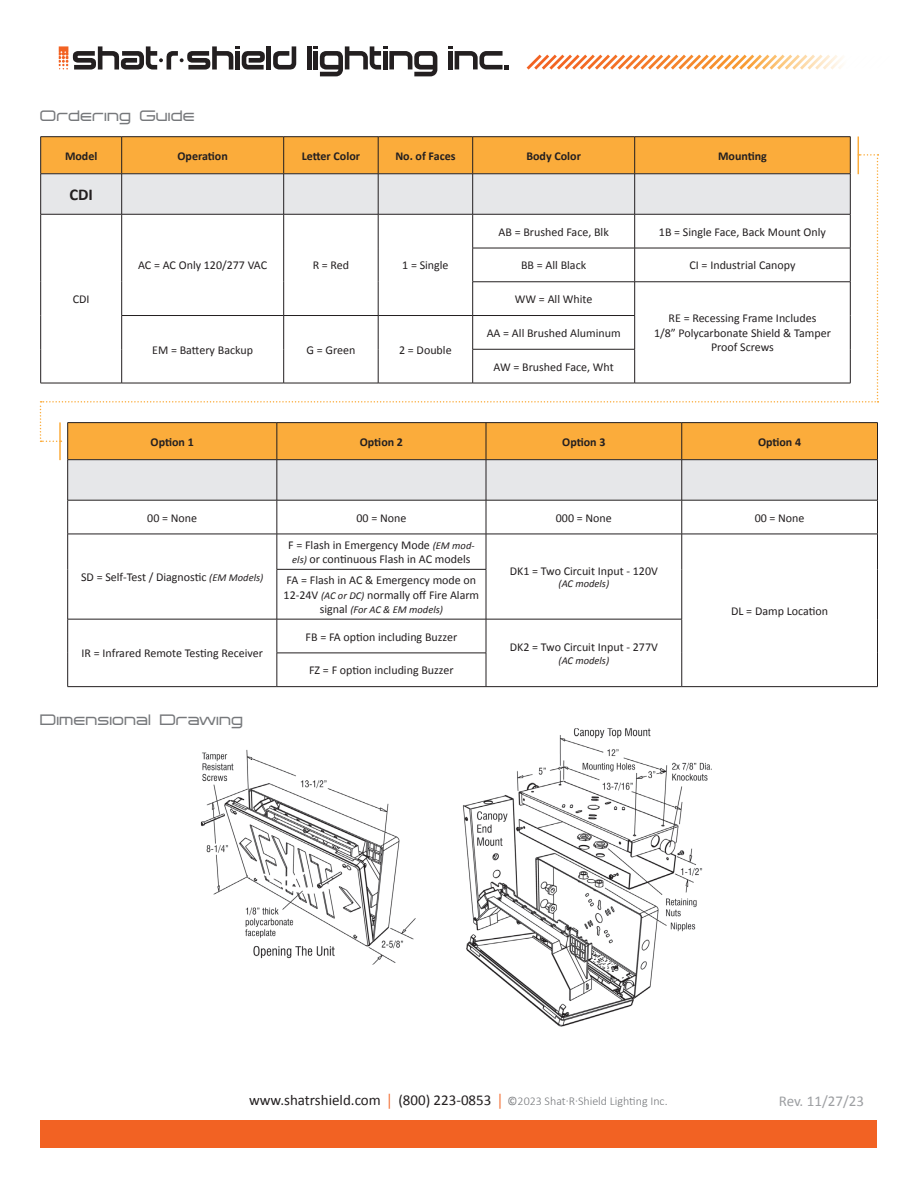
<style>
.page{position:relative;width:918px;height:1188px;background:#fff}
.page>*{position:absolute;margin:0;border:0;box-sizing:border-box;transform-origin:0 0}
.t1{font:700 16.5px "Calibri";color:#231f20}
.t2{font:15px "Calibri";color:#231f20}
.t3{font:300 15px "Tachyon";color:#76787b}
.t4{font:15px "Calibri";color:#9d9fa2}
.t5{font:12px/14.4px "Calibri";color:#231f20;text-align:center}
.t6{font:700 12px "Calibri";color:#231f20}
.t7{font:italic 10.5px "Calibri";color:#231f20}
.s1{font-style:italic;font-size:10.5px}
.s2{font-style:normal;font-size:12px}
.s3{font-family:"Minion Pro";color:#f26223}
.s4{font-size:12px;color:#76787b}
.s5{font-weight:300;font-size:12px;color:#76787b}
</style>
<div class="page">
<div style="left:40px;top:1120px;width:838px;height:28px;background:#f26223"></div>
<hr style="left:40px;top:136px;width:82px;height:1px;background:#231f20">
<hr style="left:122px;top:136px;width:162px;height:1px;background:#231f20">
<hr style="left:284px;top:136px;width:94px;height:1px;background:#231f20">
<hr style="left:378px;top:136px;width:95px;height:1px;background:#231f20">
<hr style="left:473px;top:136px;width:162px;height:1px;background:#231f20">
<hr style="left:635px;top:136px;width:215px;height:1px;background:#231f20">
<svg style="left:68px;top:501px;width:809px;height:185px"></svg>
<hr style="left:68px;top:500px;width:209px;height:1px;background:#231f20">
<hr style="left:67px;top:500px;width:1px;height:34px;background:#231f20">
<hr style="left:277px;top:500px;width:209px;height:1px;background:#231f20">
<hr style="left:277px;top:500px;width:1px;height:34px;background:#231f20">
<hr style="left:486px;top:500px;width:196px;height:1px;background:#231f20">
<hr style="left:486px;top:500px;width:1px;height:34px;background:#231f20">
<hr style="left:68px;top:534px;width:209px;height:1px;background:#231f20">
<hr style="left:67px;top:534px;width:1px;height:35px;background:#231f20">
<hr style="left:277px;top:534px;width:209px;height:1px;background:#231f20">
<hr style="left:277px;top:534px;width:1px;height:35px;background:#231f20">
<hr style="left:486px;top:534px;width:196px;height:1px;background:#231f20">
<hr style="left:486px;top:534px;width:1px;height:35px;background:#231f20">
<hr style="left:67px;top:569px;width:1px;height:50px;background:#231f20">
<hr style="left:277px;top:569px;width:209px;height:1px;background:#231f20">
<hr style="left:277px;top:570px;width:1px;height:49px;background:#231f20">
<hr style="left:486px;top:570px;width:1px;height:49px;background:#231f20">
<hr style="left:68px;top:619px;width:209px;height:1px;background:#231f20">
<hr style="left:67px;top:619px;width:1px;height:34px;background:#231f20">
<hr style="left:277px;top:619px;width:209px;height:1px;background:#231f20">
<hr style="left:277px;top:619px;width:1px;height:34px;background:#231f20">
<hr style="left:486px;top:619px;width:196px;height:1px;background:#231f20">
<hr style="left:486px;top:619px;width:1px;height:34px;background:#231f20">
<hr style="left:67px;top:653px;width:1px;height:33px;background:#231f20">
<hr style="left:277px;top:653px;width:209px;height:1px;background:#231f20">
<hr style="left:277px;top:653px;width:1px;height:33px;background:#231f20">
<hr style="left:486px;top:653px;width:1px;height:33px;background:#231f20">
<hr style="left:68px;top:686px;width:209px;height:1px;background:#231f20">
<hr style="left:277px;top:686px;width:209px;height:1px;background:#231f20">
<hr style="left:486px;top:686px;width:196px;height:1px;background:#231f20">
<hr style="left:682px;top:500px;width:196px;height:1px;background:#231f20">
<hr style="left:681px;top:500px;width:1px;height:34px;background:#231f20">
<hr style="left:877px;top:500px;width:1px;height:34px;background:#231f20">
<hr style="left:682px;top:534px;width:196px;height:1px;background:#231f20">
<hr style="left:681px;top:534px;width:1px;height:35px;background:#231f20">
<hr style="left:681px;top:569px;width:1px;height:50px;background:#231f20">
<hr style="left:681px;top:619px;width:1px;height:34px;background:#231f20">
<hr style="left:681px;top:653px;width:1px;height:33px;background:#231f20">
<hr style="left:682px;top:686px;width:196px;height:1px;background:#231f20">
<hr style="left:877px;top:534px;width:1px;height:35px;background:#231f20">
<hr style="left:877px;top:569px;width:1px;height:50px;background:#231f20">
<hr style="left:877px;top:619px;width:1px;height:34px;background:#231f20">
<hr style="left:877px;top:653px;width:1px;height:33px;background:#231f20">
<svg style="left:526px;top:54px;width:317px;height:16px"></svg>
<hr style="left:267px;top:46px;width:4px;height:24px;background:#231f20">
<svg style="left:273px;top:46px;width:23px;height:24px"></svg>
<svg style="left:448px;top:46px;width:61px;height:23px"></svg>
<div style="left:307px;top:46px;width:5px;height:23px;background:#231f20"></div>
<svg style="left:313px;top:46px;width:124px;height:30px"></svg>
<svg style="left:59px;top:46px;width:206px;height:24px"></svg>
<img style="left:462px;top:728px;width:250px;height:299px">
<img style="left:201px;top:750px;width:215px;height:215px">
<svg style="left:40px;top:137px;width:839px;height:363px"></svg>
<p class="t3" style="left:41px;top:107px;width:156px">Ordering Guide</p>
<p class="t6" style="left:65px;top:148px;width:34px">Model</p>
<p class="t6" style="left:178px;top:148px;width:52px">Operation</p>
<p class="t6" style="left:302px;top:148px;width:60px">Letter Color</p>
<p class="t6" style="left:395px;top:148px;width:62px">No. of Faces</p>
<p class="t6" style="left:526px;top:148px;width:56px">Body Color</p>
<p class="t6" style="left:718px;top:148px;width:50px">Mounting</p>
<h1 class="t1" style="left:69px;top:184px;width:25px">CDI</h1>
<p class="t5" style="left:73px;top:292px;width:18px">CDI</p>
<p class="t5" style="left:499px;top:224px;width:112px">AB = Brushed Face, Blk</p>
<p class="t5" style="left:659px;top:224px;width:169px">1B = Single Face, Back Mount Only</p>
<p class="t5" style="left:521px;top:258px;width:67px">BB = All Black</p>
<p class="t5" style="left:690px;top:258px;width:107px">CI = Industrial Canopy</p>
<p class="t5" style="left:515px;top:292px;width:79px">WW = All White</p>
<p class="t5" style="left:654px;top:311px;width:178px">RE = Recessing Frame Includes<br>1/8” Polycarbonate Shield &amp; Tamper</p>
<p class="t5" style="left:138px;top:258px;width:131px">AC = AC Only 120/277 VAC</p>
<p class="t5" style="left:313px;top:258px;width:38px">R = Red</p>
<p class="t5" style="left:402px;top:258px;width:48px">1 = Single</p>
<p class="t5" style="left:487px;top:326px;width:135px">AA = All Brushed Aluminum</p>
<p class="t5" style="left:494px;top:360px;width:122px">AW = Brushed Face, Wht</p>
<p class="t5" style="left:152px;top:343px;width:102px">EM = Battery Backup</p>
<p class="t5" style="left:307px;top:343px;width:50px">G = Green</p>
<p class="t5" style="left:399px;top:343px;width:54px">2 = Double</p>
<p class="t5" style="left:711px;top:340px;width:64px">Proof Screws</p>
<p class="t6" style="left:151px;top:434px;width:45px">Option 1</p>
<p class="t6" style="left:360px;top:434px;width:45px">Option 2</p>
<p class="t6" style="left:562px;top:434px;width:45px">Option 3</p>
<p class="t6" style="left:758px;top:434px;width:45px">Option 4</p>
<p class="t5" style="left:147px;top:510px;width:51px">00 = None</p>
<p class="t5" style="left:356px;top:510px;width:51px">00 = None</p>
<p class="t5" style="left:556px;top:510px;width:58px">000 = None</p>
<p class="t5" style="left:755px;top:510px;width:51px">00 = None</p>
<p class="t5" style="left:81px;top:570px;width:184px">SD = Self-Test / Diagnostic <span class="s1">(EM Models)</span></p>
<p class="t5" style="left:82px;top:646px;width:183px">IR = Infrared Remote Testing Receiver</p>
<p class="t3" style="left:41px;top:711px;width:205px">Dimensional Drawing</p>
<p class="t5" style="left:288px;top:538px;width:188px">F = Flash in Emergency Mode <span class="s1">(EM mod&shy;els)</span> or continuous Flash in AC models</p>
<p class="t5" style="left:284px;top:573px;width:197px;text-align:left">FA = Flash in AC &amp; Emergency mode on<br>12-24V <span class="s1">(AC or DC)</span> normally off Fire Alarm</p>
<p class="t7" style="left:320px;top:602px;width:125px"><span class="s2">signal</span> (For AC &amp; EM models)</p>
<p class="t5" style="left:306px;top:629px;width:153px">FB = FA option including Buzzer</p>
<p class="t5" style="left:309px;top:663px;width:146px">FZ = F option including Buzzer</p>
<p class="t5" style="left:510px;top:564px;width:150px">DK1 = Two Circuit Input - 120V</p>
<p class="t7" style="left:559px;top:577px;width:52px">(AC models)</p>
<p class="t5" style="left:510px;top:640px;width:150px">DK2 = Two Circuit Input - 277V</p>
<p class="t7" style="left:559px;top:653px;width:52px">(AC models)</p>
<p class="t5" style="left:731px;top:604px;width:98px">DL = Damp Location</p>
<p class="t2" style="left:249px;top:1090px;width:420px">www.shatrshield.com <span class="s3">|</span> (800) 223-0853 <span class="s3">|</span> <span class="s4">©</span><span class="s5">2023 Shat·R·Shield Lighting Inc.</span></p>
<p class="t4" style="left:779px;top:1091px;width:87px">Rev. 11/27/23</p>
</div>
